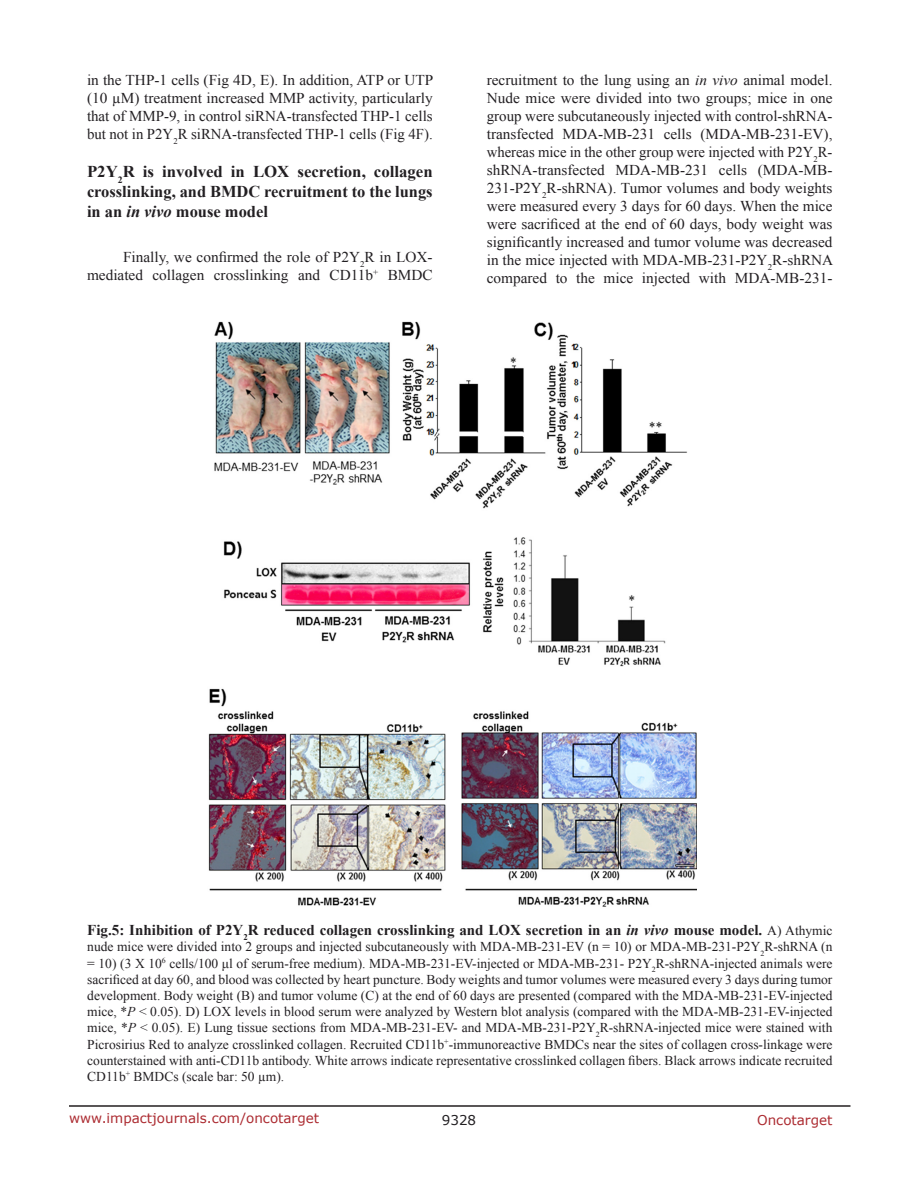
<style>
.page{position:relative;width:918px;height:1188px;background:#fff}
.page>*{position:absolute;margin:0;border:0;box-sizing:border-box;transform-origin:0 0}
.SubHeading{font:700 16.5px/19.8px "Times New Roman";color:#221f22;text-align:justify}
.BodyText{font:15px/18px "Times New Roman";color:#221f22;text-align:justify}
.FigureText{font:700 15px "Times New Roman";color:#221f22}
.FigureText-2{font:13.5px/16.2px "Times New Roman";color:#221f22;text-align:justify}
.t1{font:13.5px "Verdana";color:#ac2b31}
.t2{font:13.5px "Verdana";color:#221f22}
.s1{font-style:italic}
.s2{font-weight:400;font-size:13.5px}
</style>
<div class="page">
<hr style="left:69px;top:1105px;width:781px;height:2px;background:#231f20">
<img style="left:208px;top:321px;width:488px;height:586px">
<p class="BodyText" style="left:87px;top:71px;width:348px">in the THP-1 cells (Fig 4D, E). In addition, ATP or UTP (10 µM) treatment increased MMP activity, particularly that of MMP-9, in control siRNA-transfected THP-1 cells but not in P2Y<sub>2</sub>R siRNA-transfected THP-1 cells (Fig 4F).</p>
<p class="SubHeading" style="left:87px;top:161px;width:347px">P2Y<sub>2</sub>R is involved in LOX secretion, collagen crosslinking, and BMDC recruitment to the lungs in an <span class="s1">in vivo</span> mouse model</p>
<p class="BodyText" style="left:87px;top:248px;width:347px;text-align:right">Finally, we confirmed the role of P2Y<sub>2</sub>R in LOX&shy;mediated collagen crosslinking and CD11b<sup>+</sup> BMDC</p>
<p class="BodyText" style="left:487px;top:71px;width:348px">recruitment to the lung using an <span class="s1">in vivo</span> animal model.<br>Nude mice were divided into two groups; mice in one group were subcutaneously injected with control-shRNA&shy;transfected MDA-MB-231 cells (MDA-MB-231-EV), whereas mice in the other group were injected with P2Y<sub>2</sub>R&shy;shRNA-transfected MDA-MB-231 cells (MDA-MB-231-P2Y<sub>2</sub>R-shRNA). Tumor volumes and body weights were measured every 3 days for 60 days. When the mice were sacrificed at the end of 60 days, body weight was significantly increased and tumor volume was decreased in the mice injected with MDA-MB-231-P2Y<sub>2</sub>R-shRNA compared to the mice injected with MDA-MB-231-</p>
<p class="FigureText" style="left:87px;top:920px;width:747px">Fig.5: Inhibition of P2Y<sub>2</sub>R reduced collagen crosslinking and LOX secretion in an <span class="s1">in vivo</span> mouse model. <span class="s2">A) Athymic</span></p>
<p class="FigureText-2" style="left:87px;top:939px;width:747px">nude mice were divided into 2 groups and injected subcutaneously with MDA-MB-231-EV (n = 10) or MDA-MB-231-P2Y<sub>2</sub>R-shRNA (n = 10) (3 X 10<sup>6</sup> cells/100 μl of serum-free medium). MDA-MB-231-EV-injected or MDA-MB-231- P2Y<sub>2</sub>R-shRNA-injected animals were sacrificed at day 60, and blood was collected by heart puncture. Body weights and tumor volumes were measured every 3 days during tumor development. Body weight (B) and tumor volume (C) at the end of 60 days are presented (compared with the MDA-MB-231-EV-injected mice, *<span class="s1">P</span> &lt; 0.05). D) LOX levels in blood serum were analyzed by Western blot analysis (compared with the MDA-MB-231-EV-injected mice, *<span class="s1">P</span> &lt; 0.05). E) Lung tissue sections from MDA-MB-231-EV- and MDA-MB-231-P2Y<sub>2</sub>R-shRNA-injected mice were stained with Picrosirius Red to analyze crosslinked collagen. Recruited CD11b<sup>+</sup>-immunoreactive BMDCs near the sites of collagen cross-linkage were counterstained with anti-CD11b antibody. White arrows indicate representative crosslinked collagen fibers. Black arrows indicate recruited CD11b<sup>+</sup> BMDCs (scale bar: 50 µm).</p>
<p class="t1" style="left:69px;top:1109px;width:252px">www.impactjournals.com/oncotarget</p>
<p class="t2" style="left:442px;top:1111px;width:36px">9328</p>
<p class="t1" style="left:757px;top:1111px;width:77px">Oncotarget</p>
</div>
